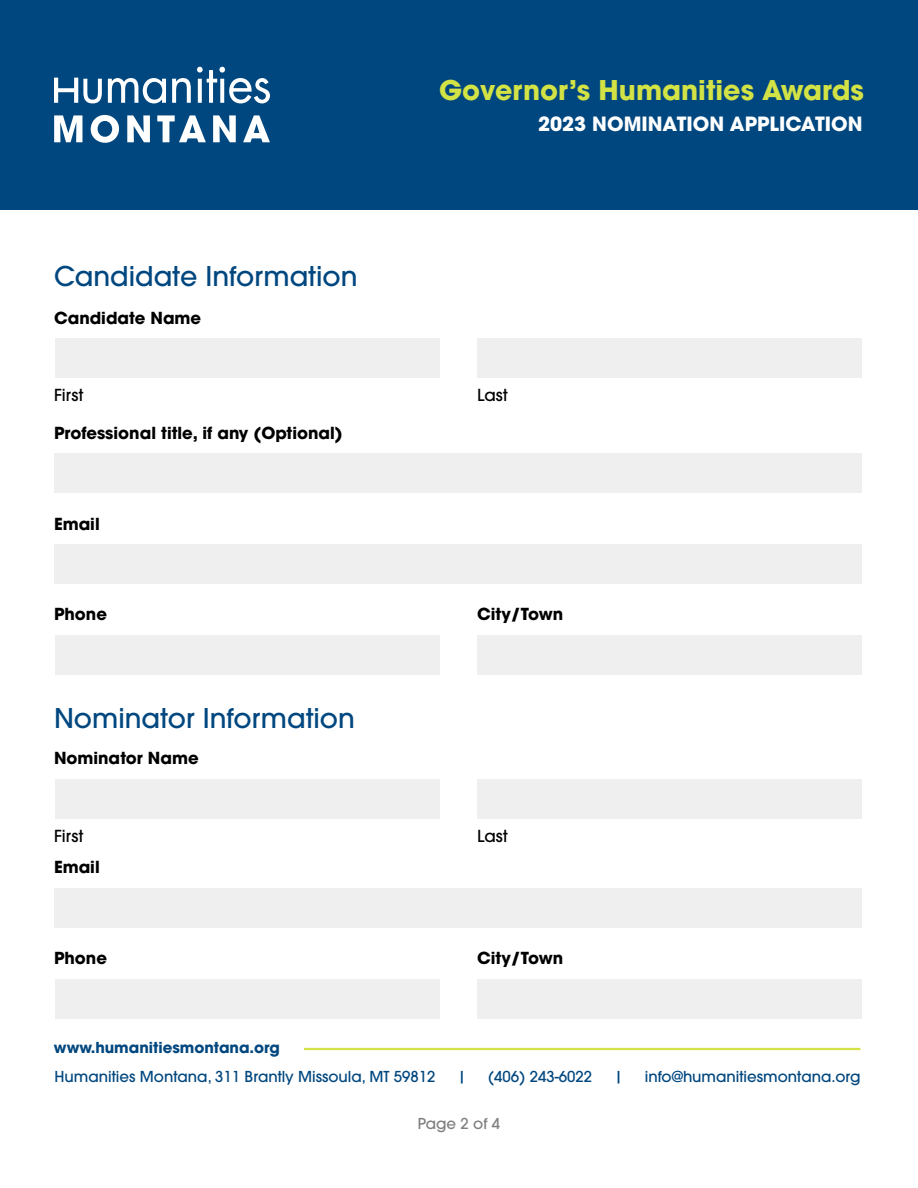
<style>
.page{position:relative;width:918px;height:1188px;background:#fff}
.page>*{position:absolute;margin:0;border:0;box-sizing:border-box;transform-origin:0 0}
.t1{font:500 27px "ITC Avant Garde Pro";color:#00477f}
.t2{font:700 27px "ITC Avant Garde Pro";color:#d3e244}
.t3{font:700 19.5px "ITC Avant Garde Pro";color:#fff}
.t4{font:700 16.5px "ITC Avant Garde Pro";color:#000}
.t5{font:500 16.5px "ITC Avant Garde Pro";color:#000}
.t6{font:500 15px "ITC Avant Garde Pro";color:#00477f}
.t7{font:700 15px "ITC Avant Garde Pro";color:#00477f}
.t8{font:500 15px "ITC Avant Garde Pro";letter-spacing:-.005em;color:#808080}
</style>
<div class="page">
<div style="left:0;top:0;width:918px;height:209px;background:#00477f"></div>
<svg style="left:54px;top:78px;width:48px;height:25px"></svg>
<svg style="left:108px;top:78px;width:58px;height:25px"></svg>
<svg style="left:172px;top:78px;width:19px;height:25px"></svg>
<svg style="left:197px;top:67px;width:73px;height:36px"></svg>
<svg style="left:54px;top:115px;width:28px;height:27px"></svg>
<svg style="left:91px;top:115px;width:28px;height:28px"></svg>
<svg style="left:127px;top:115px;width:23px;height:27px"></svg>
<svg style="left:157px;top:115px;width:49px;height:27px"></svg>
<svg style="left:213px;top:115px;width:23px;height:27px"></svg>
<svg style="left:243px;top:115px;width:27px;height:27px"></svg>
<hr style="left:304px;top:1048px;width:556px;height:2px;background:#d3e244">
<div style="left:55px;top:338px;width:385px;height:40px;background:#efefef"></div>
<div style="left:55px;top:779px;width:385px;height:40px;background:#efefef"></div>
<div style="left:55px;top:635px;width:385px;height:40px;background:#efefef"></div>
<div style="left:55px;top:979px;width:385px;height:40px;background:#efefef"></div>
<div style="left:54px;top:453px;width:808px;height:40px;background:#efefef"></div>
<div style="left:54px;top:544px;width:808px;height:40px;background:#efefef"></div>
<div style="left:54px;top:888px;width:808px;height:40px;background:#efefef"></div>
<div style="left:477px;top:338px;width:385px;height:40px;background:#efefef"></div>
<div style="left:477px;top:779px;width:385px;height:40px;background:#efefef"></div>
<div style="left:477px;top:635px;width:385px;height:40px;background:#efefef"></div>
<div style="left:477px;top:979px;width:385px;height:40px;background:#efefef"></div>
<h1 class="t1" style="left:54px;top:259px;width:305px">Candidate Information</h1>
<p class="t4" style="left:54px;top:306px;width:149px">Candidate Name</p>
<p class="t5" style="left:54px;top:384px;width:31px">First</p>
<p class="t4" style="left:54px;top:422px;width:290px">Professional title, if any (Optional)</p>
<p class="t4" style="left:54px;top:512px;width:47px">Email</p>
<p class="t4" style="left:54px;top:603px;width:54px">Phone</p>
<h1 class="t1" style="left:54px;top:701px;width:302px">Nominator Information</h1>
<p class="t4" style="left:54px;top:747px;width:146px">Nominator Name</p>
<p class="t5" style="left:54px;top:825px;width:31px">First</p>
<p class="t4" style="left:54px;top:856px;width:47px">Email</p>
<p class="t4" style="left:54px;top:947px;width:54px">Phone</p>
<p class="t7" style="left:54px;top:1037px;width:228px">www.humanitiesmontana.org</p>
<h1 class="t2" style="left:439px;top:72px;width:426px">Governor’s Humanities Awards</h1>
<p class="t3" style="left:538px;top:111px;width:326px">2023 NOMINATION APPLICATION</p>
<p class="t5" style="left:477px;top:384px;width:32px">Last</p>
<p class="t4" style="left:477px;top:603px;width:88px">City/Town</p>
<p class="t5" style="left:477px;top:825px;width:32px">Last</p>
<p class="t4" style="left:477px;top:947px;width:88px">City/Town</p>
<p class="t6" style="left:54px;top:1067px;width:383px">Humanities Montana, 311 Brantly Missoula, MT 59812</p>
<p class="t6" style="left:458px;top:1067px;width:10px">|</p>
<p class="t6" style="left:488px;top:1067px;width:106px">(406) 243-6022</p>
<p class="t6" style="left:614px;top:1067px;width:10px">|</p>
<p class="t6" style="left:645px;top:1067px;width:217px">info@humanitiesmontana.org</p>
<p class="t8" style="left:418px;top:1114px;width:84px">Page 2 of 4</p>
</div>
